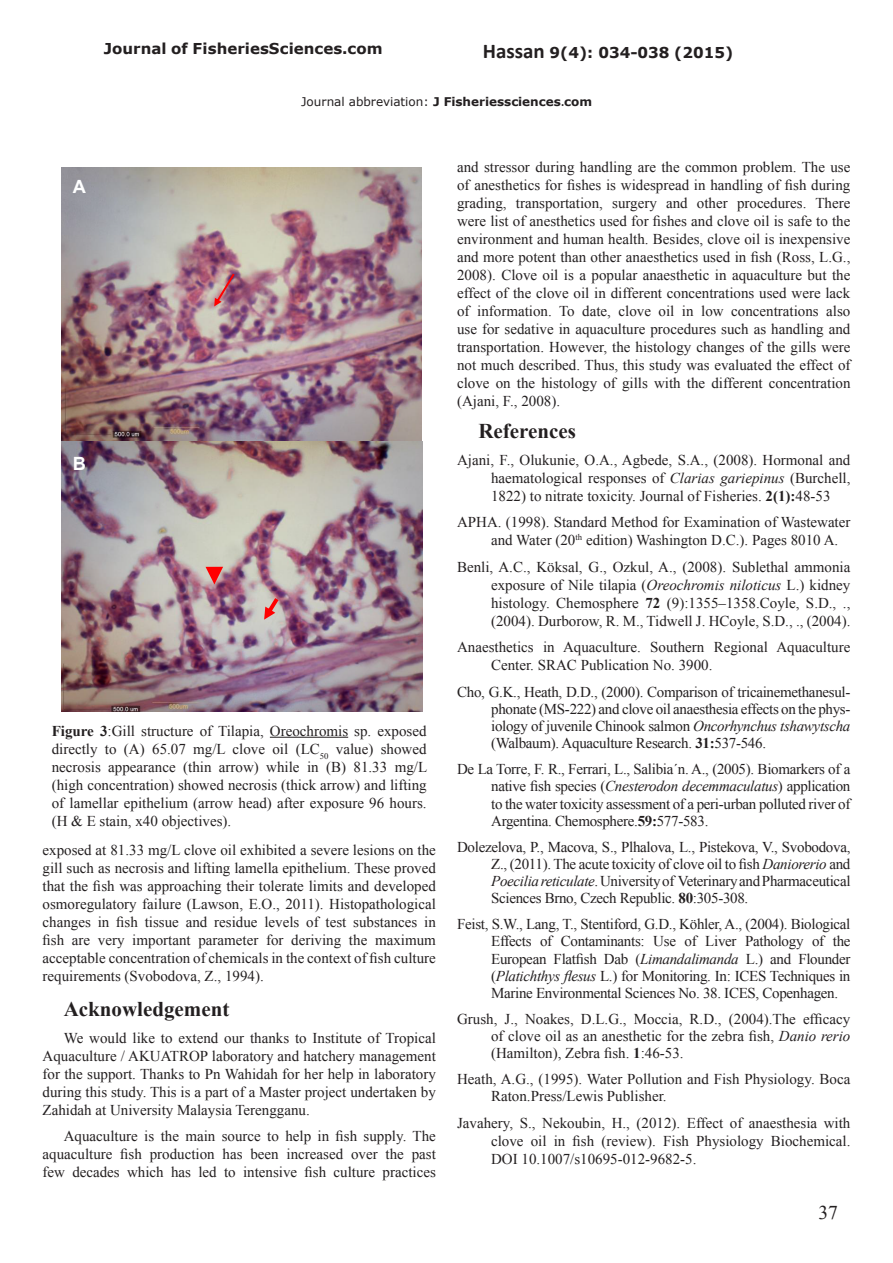
<style>
.page{position:relative;width:893px;height:1263px;background:#fff}
.page>*{position:absolute;margin:0;border:0;box-sizing:border-box;transform-origin:0 0}
.side-heading{font:700 21px "Times New Roman";color:#231f20}
.t1{font:19.5px "Times New Roman";color:#231f20}
.t2{font:700 18.3px "Arial";color:#fff}
.t3{font:15px/18px "Times New Roman";color:#231f20;text-align:justify}
.t4{font:700 15px "Verdana";color:#231f20}
.t5{font:700 12px "Verdana";letter-spacing:-.005em;color:#231f20}
.s1{font-family:"Calibri";font-size:21px}
.s2{font-weight:400}
.s3{font-family:"Calibri"}
.s4{font-weight:700}
.s5{font-style:italic}
</style>
<div class="page">
<img style="left:61px;top:167px;width:361px;height:545px">
<img style="left:63px;top:175px;width:35px;height:29px">
<img style="left:63px;top:452px;width:35px;height:29px">
<svg style="left:214px;top:274px;width:21px;height:32px"></svg>
<svg style="left:264px;top:598px;width:15px;height:22px"></svg>
<svg style="left:206px;top:567px;width:17px;height:17px"></svg>
<hr style="left:270px;top:737px;width:78px;height:1px;background:#231f20">
<p class="t4" style="left:104px;top:38px;width:280px">Journal of FisheriesSciences.com</p>
<p class="t4" style="left:483px;top:42px;width:252px"><span class="s1">Hassan</span> 9(4): 034-038 (2015)</p>
<p class="t5" style="left:301px;top:93px;width:292px"><span class="s2">Journal abbreviation:</span> J Fisheriessciences<span class="s3">.</span>com</p>
<p class="t2" style="left:73px;top:174px;width:15px">A</p>
<p class="t2" style="left:73px;top:451px;width:15px">B</p>
<p class="t3" style="left:52px;top:721px;width:377px"><span class="s4">Figure 3</span>:Gill structure of Tilapia, Oreochromis sp. exposed directly to (A) 65.07 mg/L clove oil (LC<sub>50</sub> value) showed necrosis appearance (thin arrow) while in (B) 81.33 mg/L (high concentration) showed necrosis (thick arrow) and lifting of lamellar epithelium (arrow head) after exposure 96 hours. (H &amp; E stain, x40 objectives).</p>
<p class="t3" style="left:43px;top:841px;width:395px">exposed at 81.33 mg/L clove oil exhibited a severe lesions on the gill such as necrosis and lifting lamella epithelium. These proved that the fish was approaching their tolerate limits and developed osmoregulatory failure (Lawson, E.O., 2011). Histopathological changes in fish tissue and residue levels of test substances in fish are very important parameter for deriving the maximum acceptable concentration of chemicals in the context of fish culture requirements (Svobodova, Z., 1994).</p>
<p class="side-heading" style="left:64px;top:994px;width:167px">Acknowledgement</p>
<p class="t3" style="left:43px;top:1028px;width:395px;text-indent:21px">We would like to extend our thanks to Institute of Tropical Aquaculture / AKUATROP laboratory and hatchery management for the support. Thanks to Pn Wahidah for her help in laboratory during this study. This is a part of a Master project undertaken by Zahidah at University Malaysia Terengganu.</p>
<p class="t3" style="left:43px;top:1127px;width:395px;text-indent:21px">Aquaculture is the main source to help in fish supply. The aquaculture fish production has been increased over the past few decades which has led to intensive fish culture practices</p>
<p class="t3" style="left:457px;top:157px;width:395px">and stressor during handling are the common problem. The use of anesthetics for fishes is widespread in handling of fish during grading, transportation, surgery and other procedures. There were list of anesthetics used for fishes and clove oil is safe to the environment and human health. Besides, clove oil is inexpensive and more potent than other anaesthetics used in fish (Ross, L.G., 2008). Clove oil is a popular anaesthetic in aquaculture but the effect of the clove oil in different concentrations used were lack of information. To date, clove oil in low concentrations also use for sedative in aquaculture procedures such as handling and transportation. However, the histology changes of the gills were not much described. Thus, this study was evaluated the effect of clove on the histology of gills with the different concentration (Ajani, F., 2008).</p>
<p class="side-heading" style="left:478px;top:417px;width:99px">References</p>
<p class="t3" style="left:491px;top:450px;width:361px;text-indent:-34px">Ajani, F., Olukunie, O.A., Agbede, S.A., (2008). Hormonal and haematological responses of <span class="s5">Clarias gariepinus</span> (Burchell, 1822) to nitrate toxicity. Journal of Fisheries. <span class="s4">2(1):</span>48-53</p>
<p class="t3" style="left:491px;top:513px;width:361px;text-indent:-34px">APHA. (1998). Standard Method for Examination of Wastewater and Water (20<sup>th</sup> edition) Washington D.C.). Pages 8010 A.</p>
<p class="t3" style="left:491px;top:557px;width:361px;text-indent:-34px">Benli, A.C., Köksal, G., Ozkul, A., (2008). Sublethal ammonia exposure of Nile tilapia (<span class="s5">Oreochromis niloticus</span> L.) kidney histology. Chemosphere <span class="s4">72</span> (9):1355–1358.Coyle, S.D., ., (2004). Durborow, R. M., Tidwell J. HCoyle, S.D., ., (2004).</p>
<p class="t3" style="left:491px;top:638px;width:361px;text-indent:-34px">Anaesthetics in Aquaculture. Southern Regional Aquaculture<br>Center. SRAC Publication No. 3900.</p>
<p class="t3" style="left:491px;top:683px;width:361px;line-height:17.2px;text-indent:-34px">Cho, G.K., Heath, D.D., (2000). Comparison of tricainemethanesul&shy;phonate (MS-222) and clove oil anaesthesia effects on the phys&shy;iology of juvenile Chinook salmon <span class="s5">Oncorhynchus tshawytscha </span>(Walbaum). Aquaculture Research. <span class="s4">31:</span>537-546.</p>
<p class="t3" style="left:491px;top:760px;width:361px;line-height:17.2px;text-indent:-34px">De La Torre, F. R., Ferrari, L., Salibia´n. A., (2005). Biomarkers of a native fish species (<span class="s5">Cnesterodon decemmaculatus</span>) application to the water toxicity assessment of a peri-urban polluted river of Argentina. Chemosphere.<span class="s4">59:</span>577-583.</p>
<p class="t3" style="left:491px;top:838px;width:361px;line-height:17.2px;text-indent:-34px">Dolezelova, P., Macova, S., Plhalova, L., Pistekova, V., Svobodova, Z., (2011). The acute toxicity of clove oil to fish <span class="s5">Daniorerio</span> and <span class="s5">Poecilia reticulate</span>. University of Veterinary and Pharmaceutical Sciences Brno, Czech Republic. <span class="s4">80</span>:305-308.</p>
<p class="t3" style="left:491px;top:915px;width:361px;line-height:17.2px;text-indent:-34px">Feist, S.W., Lang, T., Stentiford, G.D., Köhler, A., (2004). Biological Effects of Contaminants: Use of Liver Pathology of the European Flatfish Dab (<span class="s5">Limandalimanda</span> L.) and Flounder (<span class="s5">Platichthys flesus</span> L.) for Monitoring. In: ICES Techniques in Marine Environmental Sciences No. 38. ICES, Copenhagen.</p>
<p class="t3" style="left:491px;top:1010px;width:361px;line-height:17.2px;text-indent:-34px">Grush, J., Noakes, D.L.G., Moccia, R.D., (2004).The efficacy of clove oil as an anesthetic for the zebra fish, <span class="s5">Danio rerio </span>(Hamilton), Zebra fish. <span class="s4">1</span>:46-53.</p>
<p class="t3" style="left:491px;top:1070px;width:361px;line-height:17.2px;text-indent:-34px">Heath, A.G., (1995). Water Pollution and Fish Physiology. Boca<br>Raton.Press/Lewis Publisher.</p>
<p class="t3" style="left:491px;top:1114px;width:361px;text-indent:-34px">Javahery, S., Nekoubin, H., (2012). Effect of anaesthesia with clove oil in fish (review). Fish Physiology Biochemical.<br>DOI 10.1007/s10695-012-9682-5.</p>
<h2 class="t1" style="left:818px;top:1199px;width:21px">37</h2>
</div>
